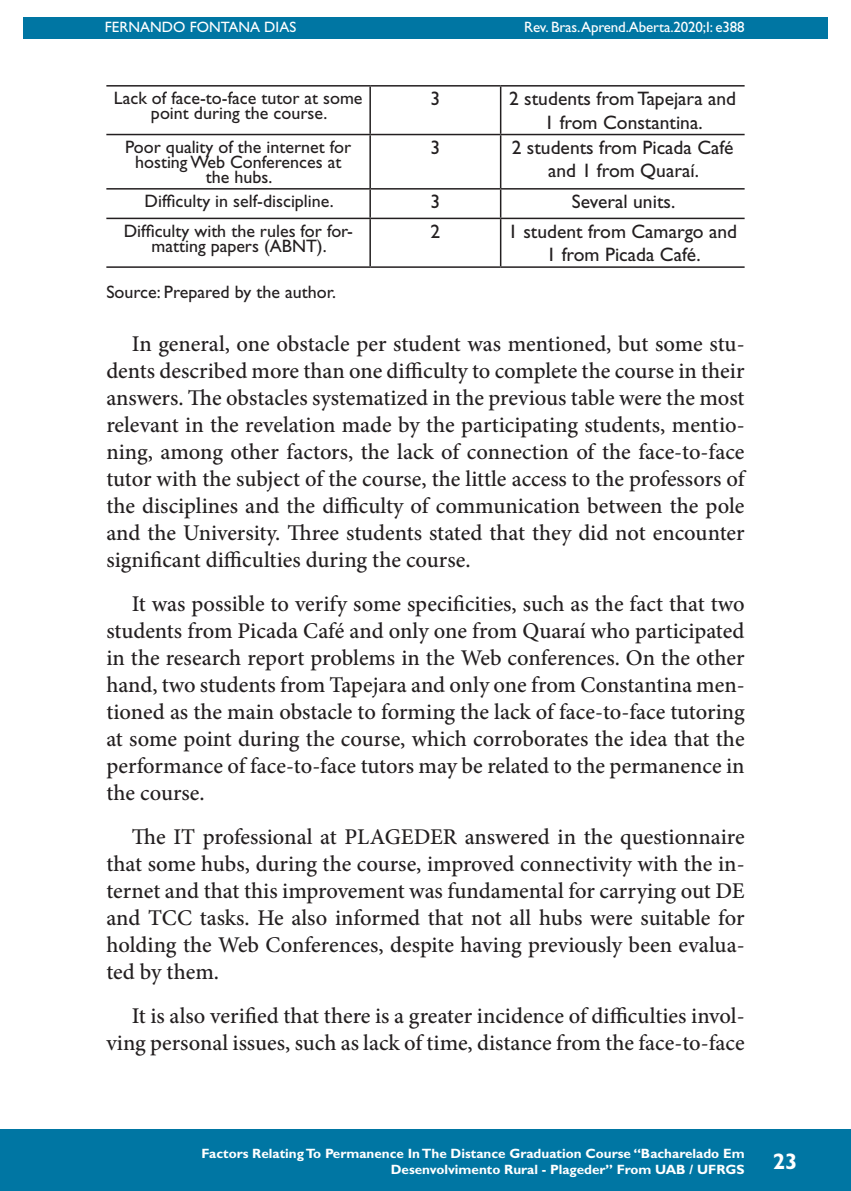
<style>
.page{position:relative;width:851px;height:1191px;background:#fff}
.page>*{position:absolute;margin:0;border:0;box-sizing:border-box;transform-origin:0 0}
.Texto_corrido{font:500 22.5px/27px "Minion Pro";color:#231f20;text-align:justify}
.t1{font:700 22.5px "Gill Sans Std";color:#fff}
.Tabela_texto{font:19.5px/23.4px "Gill Sans Std";color:#231f20;text-align:center}
.Fonte_Tabela{font:18px/15px "Gill Sans Std";color:#231f20;text-align:center}
.t2{font:15px "Gill Sans Std";letter-spacing:-.01em;color:#fff}
.t3{font:700 13.5px/16.2px "Gill Sans Std";color:#fff;text-align:right}
</style>
<div class="page">
<hr style="left:104px;top:0;width:1px;height:467px;background:#0076a3">
<div style="left:23px;top:17px;width:804px;height:21px;background:#0076a3"></div>
<div style="left:0;top:1129px;width:850px;height:62px;background:#0076a3"></div>
<hr style="left:106px;top:85px;width:264px;height:2px;background:#231f20">
<hr style="left:370px;top:85px;width:130px;height:2px;background:#231f20">
<hr style="left:369px;top:87px;width:2px;height:47px;background:#231f20">
<hr style="left:500px;top:85px;width:244px;height:2px;background:#231f20">
<hr style="left:500px;top:87px;width:1px;height:47px;background:#231f20">
<hr style="left:106px;top:134px;width:264px;height:1px;background:#231f20">
<hr style="left:370px;top:134px;width:130px;height:1px;background:#231f20">
<hr style="left:369px;top:135px;width:2px;height:53px;background:#231f20">
<hr style="left:500px;top:134px;width:244px;height:1px;background:#231f20">
<hr style="left:500px;top:135px;width:1px;height:53px;background:#231f20">
<hr style="left:106px;top:188px;width:264px;height:2px;background:#231f20">
<hr style="left:370px;top:188px;width:130px;height:2px;background:#231f20">
<hr style="left:369px;top:190px;width:2px;height:28px;background:#231f20">
<hr style="left:500px;top:188px;width:244px;height:2px;background:#231f20">
<svg style="left:500px;top:190px;width:1px;height:28px"></svg>
<hr style="left:106px;top:218px;width:264px;height:1px;background:#231f20">
<hr style="left:370px;top:218px;width:130px;height:1px;background:#231f20">
<hr style="left:369px;top:219px;width:2px;height:47px;background:#231f20">
<hr style="left:500px;top:218px;width:244px;height:1px;background:#231f20">
<hr style="left:500px;top:219px;width:1px;height:47px;background:#231f20">
<hr style="left:106px;top:266px;width:264px;height:2px;background:#231f20">
<hr style="left:370px;top:266px;width:130px;height:2px;background:#231f20">
<hr style="left:500px;top:266px;width:244px;height:2px;background:#231f20">
<p class="t2" style="left:105px;top:18px;width:193px">FERNANDO FONTANA DIAS</p>
<p class="t2" style="left:524px;top:18px;width:222px">Rev. Bras.Aprend.Aberta.2020;I: e388</p>
<p class="Fonte_Tabela" style="left:114px;top:91px;width:250px">Lack of face-to-face tutor at some point during the course.</p>
<p class="Tabela_texto" style="left:430px;top:87px;width:11px">3</p>
<p class="Tabela_texto" style="left:509px;top:87px;width:228px">2 students from Tapejara and<br>1 from Constantina.</p>
<p class="Fonte_Tabela" style="left:125px;top:139px;width:227px">Poor quality of the internet for hosting Web Conferences at the hubs.</p>
<p class="Tabela_texto" style="left:430px;top:136px;width:11px">3</p>
<p class="Tabela_texto" style="left:511px;top:136px;width:223px">2 students from Picada Café and 1 from Quaraí.</p>
<p class="Fonte_Tabela" style="left:144px;top:194px;width:191px">Difficulty in self-discipline.</p>
<p class="Tabela_texto" style="left:430px;top:190px;width:11px">3</p>
<p class="Tabela_texto" style="left:572px;top:190px;width:105px">Several units.</p>
<p class="Fonte_Tabela" style="left:124px;top:223px;width:230px">Difficulty with the rules for for&shy;matting papers (ABNT).</p>
<p class="Tabela_texto" style="left:430px;top:219px;width:11px">2</p>
<p class="Tabela_texto" style="left:508px;top:219px;width:230px">1 student from Camargo and<br>1 from Picada Café.</p>
<p class="Fonte_Tabela" style="left:106px;top:285px;width:231px">Source: Prepared by the author.</p>
<p class="Texto_corrido" style="left:106px;top:330px;width:639px;text-indent:26px">In general, one obstacle per student was mentioned, but some stu&shy;dents described more than one difficulty to complete the course in their answers. The obstacles systematized in the previous table were the most relevant in the revelation made by the participating students, mentio&shy;ning, among other factors, the lack of connection of the face-to-face tutor with the subject of the course, the little access to the professors of the disciplines and the difficulty of communication between the pole and the University. Three students stated that they did not encounter significant difficulties during the course.</p>
<p class="Texto_corrido" style="left:106px;top:590px;width:639px;text-indent:26px">It was possible to verify some specificities, such as the fact that two students from Picada Café and only one from Quaraí who participated in the research report problems in the Web conferences. On the other hand, two students from Tapejara and only one from Constantina men&shy;tioned as the main obstacle to forming the lack of face-to-face tutoring at some point during the course, which corroborates the idea that the performance of face-to-face tutors may be related to the permanence in the course.</p>
<p class="Texto_corrido" style="left:106px;top:823px;width:639px;text-indent:26px">The IT professional at PLAGEDER answered in the questionnaire that some hubs, during the course, improved connectivity with the in&shy;ternet and that this improvement was fundamental for carrying out DE and TCC tasks. He also informed that not all hubs were suitable for holding the Web Conferences, despite having previously been evalua&shy;ted by them.</p>
<p class="Texto_corrido" style="left:106px;top:1002px;width:639px;text-align:right">It is also verified that there is a greater incidence of difficulties invol&shy;ving personal issues, such as lack of time, distance from the face-to-face</p>
<p class="t3" style="left:201px;top:1145px;width:544px">Factors Relating To Permanence In The Distance Graduation Course “Bacharelado Em<br>Desenvolvimento Rural - Plageder” From UAB / UFRGS</p>
<p class="t1" style="left:772px;top:1148px;width:26px">23</p>
</div>
